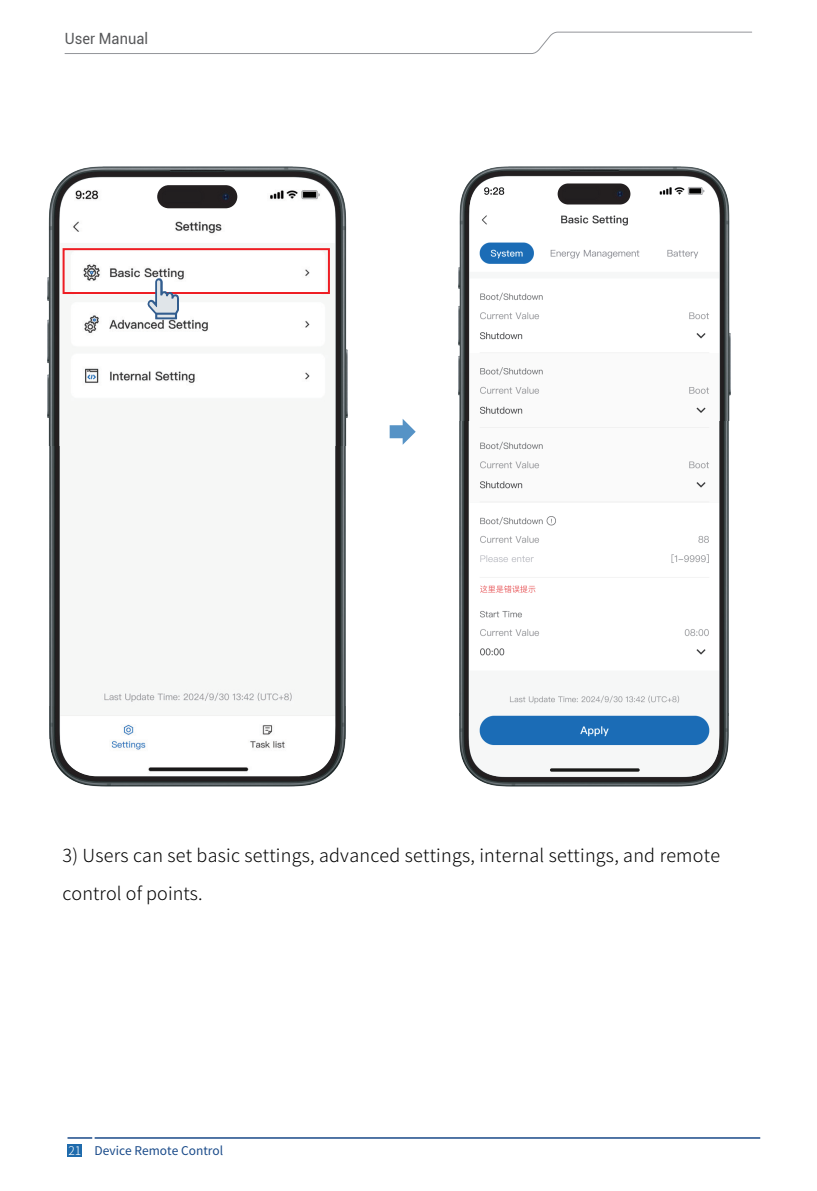
<style>
.page{position:relative;width:817px;height:1191px;background:#fff}
.page>*{position:absolute;margin:0;border:0;box-sizing:border-box;transform-origin:0 0}
.t1{font:300 18px/38px "Source Han Sans CN";letter-spacing:.015em;color:#030303}
.t2{font:15.4px "Roboto";color:#57585a;scale:.94 1}
.t3{font:12px "Source Han Sans CN";color:#194a89}
.s1{font-weight:300;color:#fff}
</style>
<div class="page">
<hr style="left:95px;top:1137px;width:665px;height:1px;background:#194a89">
<svg style="left:67px;top:1137px;width:25px;height:1px"></svg>
<div style="left:68px;top:1144px;width:14px;height:13px;background:#1f6bac"></div>
<svg style="left:64px;top:31px;width:688px;height:23px"></svg>
<svg style="left:389px;top:419px;width:26px;height:26px"></svg>
<img style="left:459px;top:420px;width:269px;height:293px">
<img style="left:459px;top:713px;width:269px;height:74px">
<img style="left:458px;top:167px;width:272px;height:253px">
<img style="left:469px;top:177px;width:250px;height:600px">
<div style="left:557px;top:183px;width:73px;height:21px;background:#231f20;border-radius:11px"></div>
<img style="left:617px;top:191px;width:6px;height:6px">
<img style="left:49px;top:446px;width:296px;height:260px">
<img style="left:49px;top:706px;width:296px;height:81px">
<img style="left:48px;top:167px;width:299px;height:279px">
<img style="left:60px;top:178px;width:275px;height:598px">
<div style="left:63px;top:248px;width:267px;height:46px;border:2px solid #ee1d23"></div>
<svg style="left:147px;top:276px;width:32px;height:43px"></svg>
<div style="left:157px;top:185px;width:80px;height:23px;background:#231f20;border-radius:12px"></div>
<img style="left:222px;top:193px;width:7px;height:7px">
<p class="t2" style="left:65px;top:28px;width:90px">User Manual</p>
<p class="t1" style="left:62px;top:836px;width:659px">3) Users can set basic settings, advanced settings, internal settings, and remote control of points.</p>
<p class="t3" style="left:68px;top:1143px;width:156px"><span class="s1">21</span> Device Remote Control</p>
</div>
